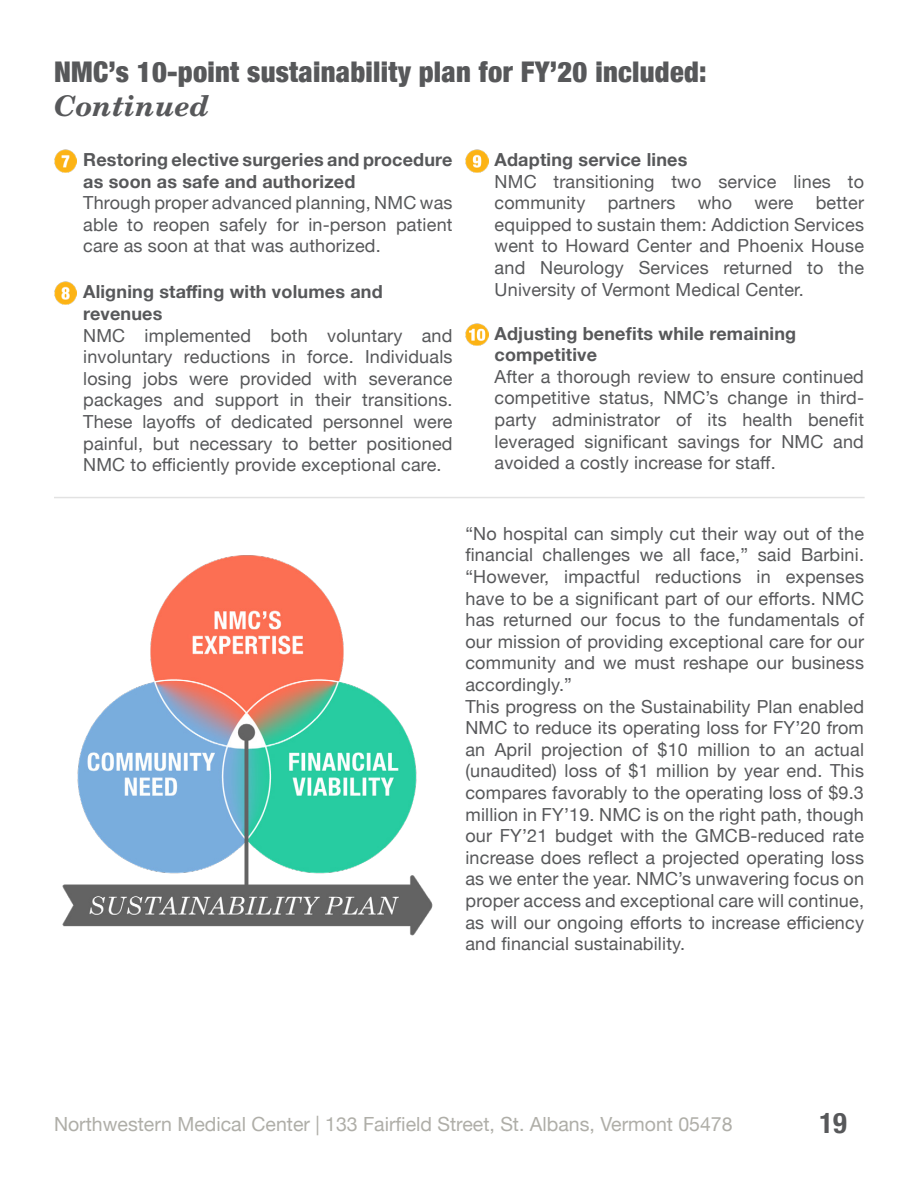
<style>
.page{position:relative;width:918px;height:1188px;background:#fff}
.page>*{position:absolute;margin:0;border:0;box-sizing:border-box;transform-origin:0 0}
.t1{font:900 condensed 28.5px "Helvetica Neue";letter-spacing:.01em;color:#57585a}
.t2{font:italic 700 28.5px "New Century Schlbk";letter-spacing:.01em;color:#57585a}
.t3{font:700 condensed 28.5px "Helvetica Neue";color:#57585a}
.t4{font:19.5px "Helvetica Neue";color:#afaea8}
.t5{font:18px/21.6px "Helvetica Neue";letter-spacing:.01em;color:#57585a;text-align:justify}
.t6{font:700 18px/21.6px "Helvetica Neue";letter-spacing:.01em;color:#57585a}
</style>
<div class="page">
<img style="left:54px;top:150px;width:23px;height:22px">
<img style="left:465px;top:150px;width:23px;height:22px">
<img style="left:54px;top:282px;width:23px;height:23px">
<img style="left:465px;top:323px;width:23px;height:23px">
<hr style="left:54px;top:497px;width:811px;height:1px;background:#e2e2e2">
<img style="left:62px;top:555px;width:371px;height:381px">
<p class="t1" style="left:54px;top:48px;width:654px">NMC’s 10-point sustainability plan for FY’20 included:</p>
<p class="t2" style="left:54px;top:88px;width:157px">Continued</p>
<p class="t6" style="left:83px;top:149px;width:371px">Restoring elective surgeries and procedure as soon as safe and authorized</p>
<p class="t5" style="left:83px;top:193px;width:371px">Through proper advanced planning, NMC was able to reopen safely for in-person patient care as soon at that was authorized.</p>
<p class="t6" style="left:495px;top:149px;width:194px">Adapting service lines</p>
<p class="t5" style="left:495px;top:171px;width:371px">NMC transitioning two service lines to community partners who were better equipped to sustain them: Addiction Services went to Howard Center and Phoenix House and Neurology Services returned to the University of Vermont Medical Center.</p>
<p class="t6" style="left:83px;top:282px;width:301px">Aligning staffing with volumes and revenues</p>
<p class="t5" style="left:83px;top:325px;width:371px">NMC implemented both voluntary and involuntary reductions in force. Individuals losing jobs were provided with severance packages and support in their transitions.<br>These layoffs of dedicated personnel were painful, but necessary to better positioned NMC to efficiently provide exceptional care.</p>
<p class="t6" style="left:495px;top:323px;width:303px">Adjusting benefits while remaining competitive</p>
<p class="t5" style="left:495px;top:367px;width:371px">After a thorough review to ensure continued competitive status, NMC’s change in third&shy;party administrator of its health benefit leveraged significant savings for NMC and avoided a costly increase for staff.</p>
<p class="t5" style="left:465px;top:524px;width:400px">“No hospital can simply cut their way out of the financial challenges we all face,” said Barbini. “However, impactful reductions in expenses have to be a significant part of our efforts. NMC has returned our focus to the fundamentals of our mission of providing exceptional care for our community and we must reshape our business accordingly.”</p>
<p class="t5" style="left:465px;top:696px;width:400px">This progress on the Sustainability Plan enabled NMC to reduce its operating loss for FY’20 from an April projection of $10 million to an actual (unaudited) loss of $1 million by year end. This compares favorably to the operating loss of $9.3 million in FY’19. NMC is on the right path, though our FY’21 budget with the GMCB-reduced rate increase does reflect a projected operating loss as we enter the year. NMC’s unwavering focus on proper access and exceptional care will continue, as will our ongoing efforts to increase efficiency and financial sustainability.</p>
<p class="t4" style="left:54px;top:1110px;width:680px">Northwestern Medical Center | 133 Fairfield Street, St. Albans, Vermont 05478</p>
<h1 class="t3" style="left:820px;top:1099px;width:29px">19</h1>
</div>
